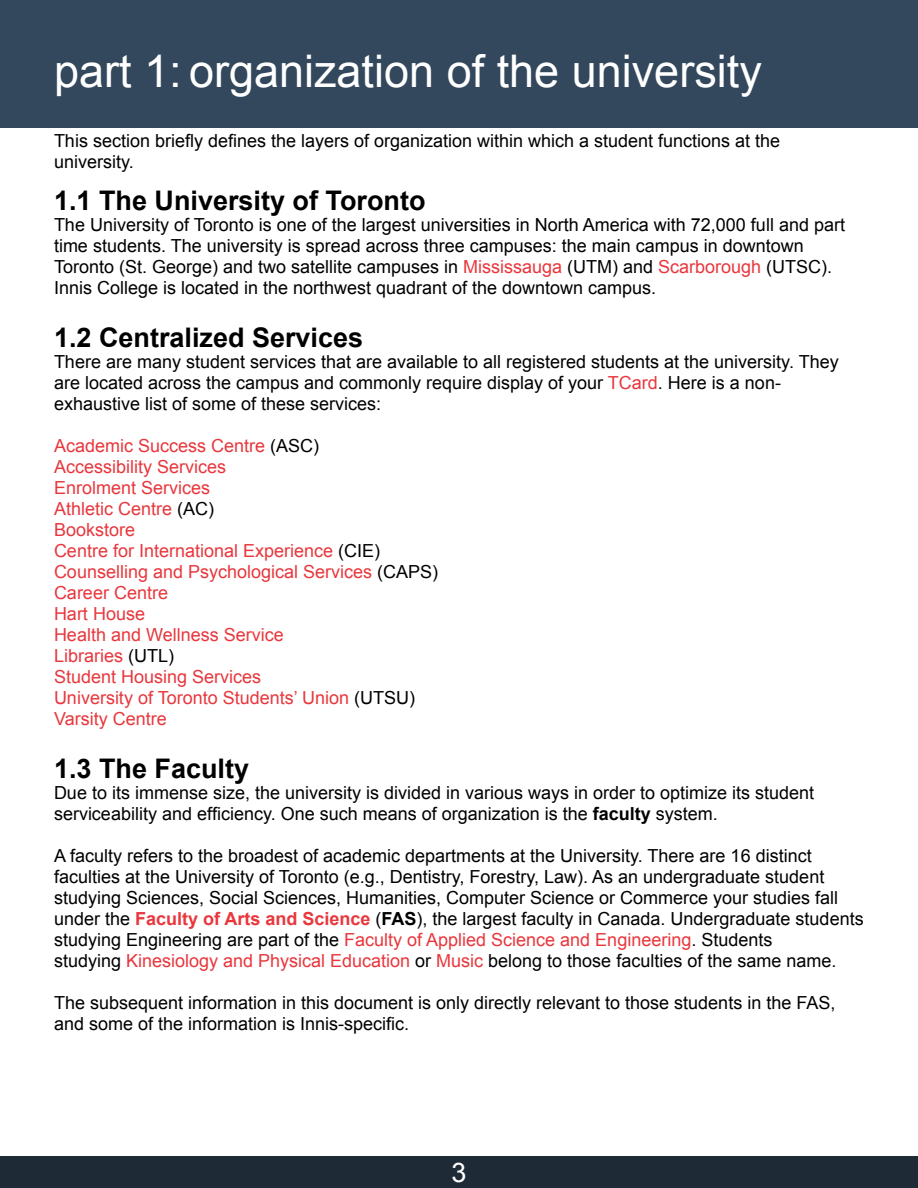
<style>
.page{position:relative;width:918px;height:1188px;background:#fff}
.page>*{position:absolute;margin:0;border:0;box-sizing:border-box;transform-origin:0 0}
.t1{font:45px "Arial";color:#fff}
.t2{font:700 27px "Arial";color:#000}
.t3{font:27px "Arial";color:#fff}
.t4{font:18px/21px "Arial";color:#000}
.t5{font:18px/21px "Arial";color:#e8373d}
.s1{color:#e8373d}
.s2{color:#000}
.s3{font-weight:700}
.s4{font-weight:700;color:#e8373d}
</style>
<div class="page">
<div style="left:0;top:1156px;width:918px;height:32px;background:#1e2a36"></div>
<div style="left:0;top:0;width:918px;height:128px;background:#33485d"></div>
<h1 class="t1" style="left:54px;top:41px;width:709px">part 1: organization of the university</h1>
<p class="t4" style="left:54px;top:130px;width:728px">This section briefly defines the layers of organization within which a student functions at the university.</p>
<h2 class="t2" style="left:54px;top:182px;width:373px">1.1 The University of Toronto</h2>
<p class="t4" style="left:54px;top:214px;width:793px">The University of Toronto is one of the largest universities in North America with 72,000 full and part time students. The university is spread across three campuses: the main campus in downtown Toronto (St. George) and two satellite campuses in <span class="s1">Mississauga</span> (UTM) and <span class="s1">Scarborough</span> (UTSC).<br>Innis College is located in the northwest quadrant of the downtown campus.</p>
<h2 class="t2" style="left:54px;top:320px;width:311px">1.2 Centralized Services</h2>
<p class="t4" style="left:54px;top:351px;width:786px">There are many student services that are available to all registered students at the university. They are located across the campus and commonly require display of your <span class="s1">TCard</span>. Here is a non&shy;exhaustive list of some of these services:</p>
<p class="t5" style="left:54px;top:435px;width:386px">Academic Success Centre <span class="s2">(ASC)<br></span>Accessibility Services<br>Enrolment Services<br>Athletic Centre <span class="s2">(AC)<br></span>Bookstore<br>Centre for International Experience <span class="s2">(CIE)<br></span>Counselling and Psychological Services <span class="s2">(CAPS)<br></span>Career Centre<br>Hart House<br>Health and Wellness Service<br>Libraries <span class="s2">(UTL)<br></span>Student Housing Services<br>University of Toronto Students’ Union <span class="s2">(UTSU)<br></span>Varsity Centre</p>
<h2 class="t2" style="left:54px;top:751px;width:197px">1.3 The Faculty</h2>
<p class="t4" style="left:54px;top:783px;width:762px">Due to its immense size, the university is divided in various ways in order to optimize its student serviceability and efficiency. One such means of organization is the <span class="s3">faculty</span> system.</p>
<p class="t4" style="left:54px;top:846px;width:811px">A faculty refers to the broadest of academic departments at the University. There are 16 distinct faculties at the University of Toronto (e.g., Dentistry, Forestry, Law). As an undergraduate student studying Sciences, Social Sciences, Humanities, Computer Science or Commerce your studies fall under the <span class="s4">Faculty of Arts and Science</span> (<span class="s3">FAS</span>), the largest faculty in Canada. Undergraduate students studying Engineering are part of the <span class="s1">Faculty of Applied Science and Engineering</span>. Students<br>studying <span class="s1">Kinesiology and Physical Education</span> or <span class="s1">Music</span> belong to those faculties of the same name.</p>
<p class="t4" style="left:54px;top:993px;width:783px">The subsequent information in this document is only directly relevant to those students in the FAS, and some of the information is Innis-specific.</p>
<h2 class="t3" style="left:451px;top:1155px;width:17px">3</h2>
</div>
